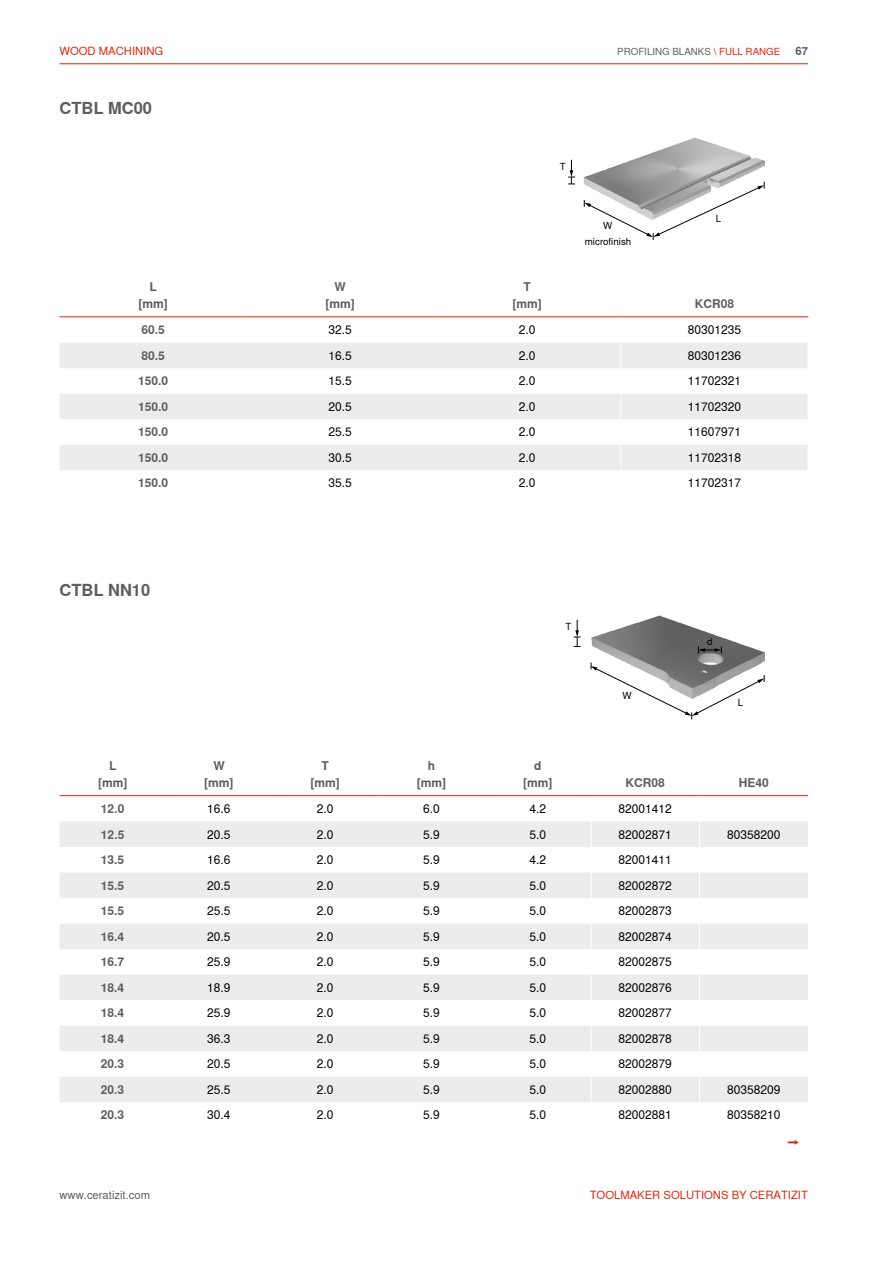
<style>
.page{position:relative;width:893px;height:1263px;background:#fff}
.page>*{position:absolute;margin:0;border:0;box-sizing:border-box;transform-origin:0 0}
.t1{font:700 16.5px "Ceratizit Sans Global";color:#5d5d5d}
.t2{font:13.5px "Ceratizit Sans Global";color:#e4220a}
.t3{font:12px "Ceratizit Sans Global";color:#000}
.t4{font:700 12px "Ceratizit Sans Global";color:#5d5d5d}
.t5{font:11.25px "Ceratizit Sans Global";color:#e4220a}
.t6{font:11.25px "Ceratizit Sans Global";color:#5d5d5d}
.t7{font:700 11.25px "Ceratizit Sans Global";color:#5d5d5d}
.t8{font:9.75px "Ceratizit Sans Global";color:#5d5d5d}
.t9{font:9.75px "Ceratizit Sans Global";color:#000}
.s1{color:#e4220a}
</style>
<div class="page">
<hr style="left:60px;top:64px;width:748px;height:1px;background:#e4220a">
<svg style="left:60px;top:343px;width:747px;height:127px;fill:#ececec"></svg>
<svg style="left:620px;top:317px;width:1px;height:153px"></svg>
<hr style="left:60px;top:316px;width:187px;height:1px;background:#e4220a">
<hr style="left:247px;top:316px;width:187px;height:1px;background:#e4220a">
<hr style="left:434px;top:316px;width:187px;height:1px;background:#e4220a">
<hr style="left:621px;top:316px;width:187px;height:1px;background:#e4220a">
<img style="left:584px;top:137px;width:180px;height:45px">
<svg style="left:568px;top:160px;width:7px;height:25px"></svg>
<svg style="left:584px;top:182px;width:181px;height:58px"></svg>
<svg style="left:60px;top:822px;width:748px;height:280px;fill:#ececec"></svg>
<svg style="left:591px;top:796px;width:1px;height:306px"></svg>
<svg style="left:699px;top:796px;width:1px;height:306px"></svg>
<hr style="left:60px;top:795px;width:106px;height:1px;background:#e4220a">
<hr style="left:166px;top:795px;width:106px;height:1px;background:#e4220a">
<hr style="left:272px;top:795px;width:106px;height:1px;background:#e4220a">
<hr style="left:378px;top:795px;width:107px;height:1px;background:#e4220a">
<hr style="left:485px;top:795px;width:106px;height:1px;background:#e4220a">
<hr style="left:591px;top:795px;width:108px;height:1px;background:#e4220a">
<hr style="left:699px;top:795px;width:109px;height:1px;background:#e4220a">
<img style="left:591px;top:616px;width:173px;height:46px">
<svg style="left:590px;top:662px;width:175px;height:57px"></svg>
<svg style="left:698px;top:646px;width:24px;height:7px"></svg>
<svg style="left:574px;top:620px;width:7px;height:27px"></svg>
<p class="t5" style="left:60px;top:45px;width:105px">WOOD MACHINING</p>
<p class="t8" style="left:617px;top:46px;width:165px">PROFILING BLANKS <span class="s1">\ FULL RANGE</span></p>
<p class="t7" style="left:795px;top:45px;width:14px">67</p>
<h1 class="t1" style="left:60px;top:99px;width:94px">CTBL MC00</h1>
<p class="t9" style="left:560px;top:161px;width:7px">T</p>
<p class="t9" style="left:603px;top:220px;width:11px">W</p>
<p class="t9" style="left:585px;top:236px;width:48px">microfinish</p>
<p class="t9" style="left:716px;top:213px;width:7px">L</p>
<p class="t4" style="left:149px;top:280px;width:9px">L</p>
<p class="t4" style="left:334px;top:280px;width:13px">W</p>
<p class="t4" style="left:524px;top:280px;width:9px">T</p>
<p class="t4" style="left:138px;top:297px;width:31px">[mm]</p>
<p class="t4" style="left:325px;top:297px;width:31px">[mm]</p>
<p class="t4" style="left:513px;top:297px;width:31px">[mm]</p>
<p class="t4" style="left:695px;top:297px;width:41px">KCR08</p>
<p class="t4" style="left:141px;top:323px;width:25px">60.5</p>
<p class="t3" style="left:328px;top:323px;width:25px">32.5</p>
<p class="t3" style="left:519px;top:323px;width:18px">2.0</p>
<p class="t3" style="left:688px;top:323px;width:55px">80301235</p>
<p class="t4" style="left:141px;top:349px;width:25px">80.5</p>
<p class="t3" style="left:329px;top:349px;width:25px">16.5</p>
<p class="t3" style="left:519px;top:349px;width:18px">2.0</p>
<p class="t3" style="left:688px;top:349px;width:55px">80301236</p>
<p class="t4" style="left:138px;top:374px;width:32px">150.0</p>
<p class="t3" style="left:329px;top:374px;width:25px">15.5</p>
<p class="t3" style="left:519px;top:374px;width:18px">2.0</p>
<p class="t3" style="left:688px;top:374px;width:55px">11702321</p>
<p class="t4" style="left:138px;top:400px;width:32px">150.0</p>
<p class="t3" style="left:329px;top:400px;width:25px">20.5</p>
<p class="t3" style="left:519px;top:400px;width:18px">2.0</p>
<p class="t3" style="left:688px;top:400px;width:55px">11702320</p>
<p class="t4" style="left:138px;top:425px;width:32px">150.0</p>
<p class="t3" style="left:329px;top:425px;width:25px">25.5</p>
<p class="t3" style="left:519px;top:425px;width:18px">2.0</p>
<p class="t3" style="left:688px;top:425px;width:55px">11607971</p>
<p class="t4" style="left:138px;top:451px;width:32px">150.0</p>
<p class="t3" style="left:329px;top:451px;width:25px">30.5</p>
<p class="t3" style="left:519px;top:451px;width:18px">2.0</p>
<p class="t3" style="left:688px;top:451px;width:55px">11702318</p>
<p class="t4" style="left:138px;top:476px;width:32px">150.0</p>
<p class="t3" style="left:329px;top:476px;width:25px">35.5</p>
<p class="t3" style="left:519px;top:476px;width:18px">2.0</p>
<p class="t3" style="left:688px;top:476px;width:55px">11702317</p>
<h1 class="t1" style="left:60px;top:581px;width:92px">CTBL NN10</h1>
<p class="t9" style="left:566px;top:621px;width:7px">T</p>
<p class="t9" style="left:623px;top:690px;width:11px">W</p>
<p class="t9" style="left:707px;top:636px;width:7px">d</p>
<p class="t9" style="left:738px;top:697px;width:7px">L</p>
<p class="t4" style="left:109px;top:759px;width:9px">L</p>
<p class="t4" style="left:213px;top:759px;width:13px">W</p>
<p class="t4" style="left:322px;top:759px;width:9px">T</p>
<p class="t4" style="left:428px;top:759px;width:9px">h</p>
<p class="t4" style="left:534px;top:759px;width:9px">d</p>
<p class="t4" style="left:98px;top:776px;width:31px">[mm]</p>
<p class="t4" style="left:204px;top:776px;width:31px">[mm]</p>
<p class="t4" style="left:311px;top:776px;width:31px">[mm]</p>
<p class="t4" style="left:417px;top:776px;width:31px">[mm]</p>
<p class="t4" style="left:523px;top:776px;width:31px">[mm]</p>
<p class="t4" style="left:626px;top:776px;width:41px">KCR08</p>
<p class="t4" style="left:739px;top:776px;width:32px">HE40</p>
<p class="t4" style="left:101px;top:802px;width:25px">12.0</p>
<p class="t3" style="left:207px;top:802px;width:25px">16.6</p>
<p class="t3" style="left:317px;top:802px;width:18px">2.0</p>
<p class="t3" style="left:423px;top:802px;width:18px">6.0</p>
<p class="t3" style="left:529px;top:802px;width:18px">4.2</p>
<p class="t3" style="left:619px;top:802px;width:55px">82001412</p>
<p class="t4" style="left:101px;top:827px;width:25px">12.5</p>
<p class="t3" style="left:207px;top:827px;width:25px">20.5</p>
<p class="t3" style="left:317px;top:827px;width:18px">2.0</p>
<p class="t3" style="left:423px;top:827px;width:18px">5.9</p>
<p class="t3" style="left:529px;top:827px;width:18px">5.0</p>
<p class="t3" style="left:619px;top:827px;width:55px">82002871</p>
<p class="t3" style="left:727px;top:827px;width:55px">80358200</p>
<p class="t4" style="left:101px;top:853px;width:25px">13.5</p>
<p class="t3" style="left:207px;top:853px;width:25px">16.6</p>
<p class="t3" style="left:317px;top:853px;width:18px">2.0</p>
<p class="t3" style="left:423px;top:853px;width:18px">5.9</p>
<p class="t3" style="left:529px;top:853px;width:18px">4.2</p>
<p class="t3" style="left:619px;top:853px;width:55px">82001411</p>
<p class="t4" style="left:101px;top:878px;width:25px">15.5</p>
<p class="t3" style="left:207px;top:878px;width:25px">20.5</p>
<p class="t3" style="left:317px;top:878px;width:18px">2.0</p>
<p class="t3" style="left:423px;top:878px;width:18px">5.9</p>
<p class="t3" style="left:529px;top:878px;width:18px">5.0</p>
<p class="t3" style="left:619px;top:878px;width:55px">82002872</p>
<p class="t4" style="left:101px;top:904px;width:25px">15.5</p>
<p class="t3" style="left:207px;top:904px;width:25px">25.5</p>
<p class="t3" style="left:317px;top:904px;width:18px">2.0</p>
<p class="t3" style="left:423px;top:904px;width:18px">5.9</p>
<p class="t3" style="left:529px;top:904px;width:18px">5.0</p>
<p class="t3" style="left:619px;top:904px;width:55px">82002873</p>
<p class="t4" style="left:101px;top:929px;width:25px">16.4</p>
<p class="t3" style="left:207px;top:929px;width:25px">20.5</p>
<p class="t3" style="left:317px;top:929px;width:18px">2.0</p>
<p class="t3" style="left:423px;top:929px;width:18px">5.9</p>
<p class="t3" style="left:529px;top:929px;width:18px">5.0</p>
<p class="t3" style="left:619px;top:929px;width:55px">82002874</p>
<p class="t4" style="left:101px;top:955px;width:25px">16.7</p>
<p class="t3" style="left:207px;top:955px;width:25px">25.9</p>
<p class="t3" style="left:317px;top:955px;width:18px">2.0</p>
<p class="t3" style="left:423px;top:955px;width:18px">5.9</p>
<p class="t3" style="left:529px;top:955px;width:18px">5.0</p>
<p class="t3" style="left:619px;top:955px;width:55px">82002875</p>
<p class="t4" style="left:101px;top:980px;width:25px">18.4</p>
<p class="t3" style="left:207px;top:980px;width:25px">18.9</p>
<p class="t3" style="left:317px;top:980px;width:18px">2.0</p>
<p class="t3" style="left:423px;top:980px;width:18px">5.9</p>
<p class="t3" style="left:529px;top:980px;width:18px">5.0</p>
<p class="t3" style="left:619px;top:980px;width:55px">82002876</p>
<p class="t4" style="left:101px;top:1006px;width:25px">18.4</p>
<p class="t3" style="left:207px;top:1006px;width:25px">25.9</p>
<p class="t3" style="left:317px;top:1006px;width:18px">2.0</p>
<p class="t3" style="left:423px;top:1006px;width:18px">5.9</p>
<p class="t3" style="left:529px;top:1006px;width:18px">5.0</p>
<p class="t3" style="left:619px;top:1006px;width:55px">82002877</p>
<p class="t4" style="left:101px;top:1032px;width:25px">18.4</p>
<p class="t3" style="left:207px;top:1032px;width:25px">36.3</p>
<p class="t3" style="left:317px;top:1032px;width:18px">2.0</p>
<p class="t3" style="left:423px;top:1032px;width:18px">5.9</p>
<p class="t3" style="left:529px;top:1032px;width:18px">5.0</p>
<p class="t3" style="left:619px;top:1032px;width:55px">82002878</p>
<p class="t4" style="left:101px;top:1057px;width:25px">20.3</p>
<p class="t3" style="left:207px;top:1057px;width:25px">20.5</p>
<p class="t3" style="left:317px;top:1057px;width:18px">2.0</p>
<p class="t3" style="left:423px;top:1057px;width:18px">5.9</p>
<p class="t3" style="left:529px;top:1057px;width:18px">5.0</p>
<p class="t3" style="left:619px;top:1057px;width:55px">82002879</p>
<p class="t4" style="left:101px;top:1083px;width:25px">20.3</p>
<p class="t3" style="left:207px;top:1083px;width:25px">25.5</p>
<p class="t3" style="left:317px;top:1083px;width:18px">2.0</p>
<p class="t3" style="left:423px;top:1083px;width:18px">5.9</p>
<p class="t3" style="left:529px;top:1083px;width:18px">5.0</p>
<p class="t3" style="left:619px;top:1083px;width:55px">82002880</p>
<p class="t3" style="left:727px;top:1083px;width:55px">80358209</p>
<p class="t4" style="left:101px;top:1108px;width:25px">20.3</p>
<p class="t3" style="left:207px;top:1108px;width:25px">30.4</p>
<p class="t3" style="left:317px;top:1108px;width:18px">2.0</p>
<p class="t3" style="left:423px;top:1108px;width:18px">5.9</p>
<p class="t3" style="left:529px;top:1108px;width:18px">5.0</p>
<p class="t3" style="left:618px;top:1108px;width:55px">82002881</p>
<p class="t3" style="left:727px;top:1108px;width:55px">80358210</p>
<p class="t2" style="left:787px;top:1134px;width:14px">➞</p>
<p class="t6" style="left:60px;top:1189px;width:92px">www.ceratizit.com</p>
<p class="t5" style="left:590px;top:1189px;width:220px">TOOLMAKER SOLUTIONS BY CERATIZIT</p>
</div>
